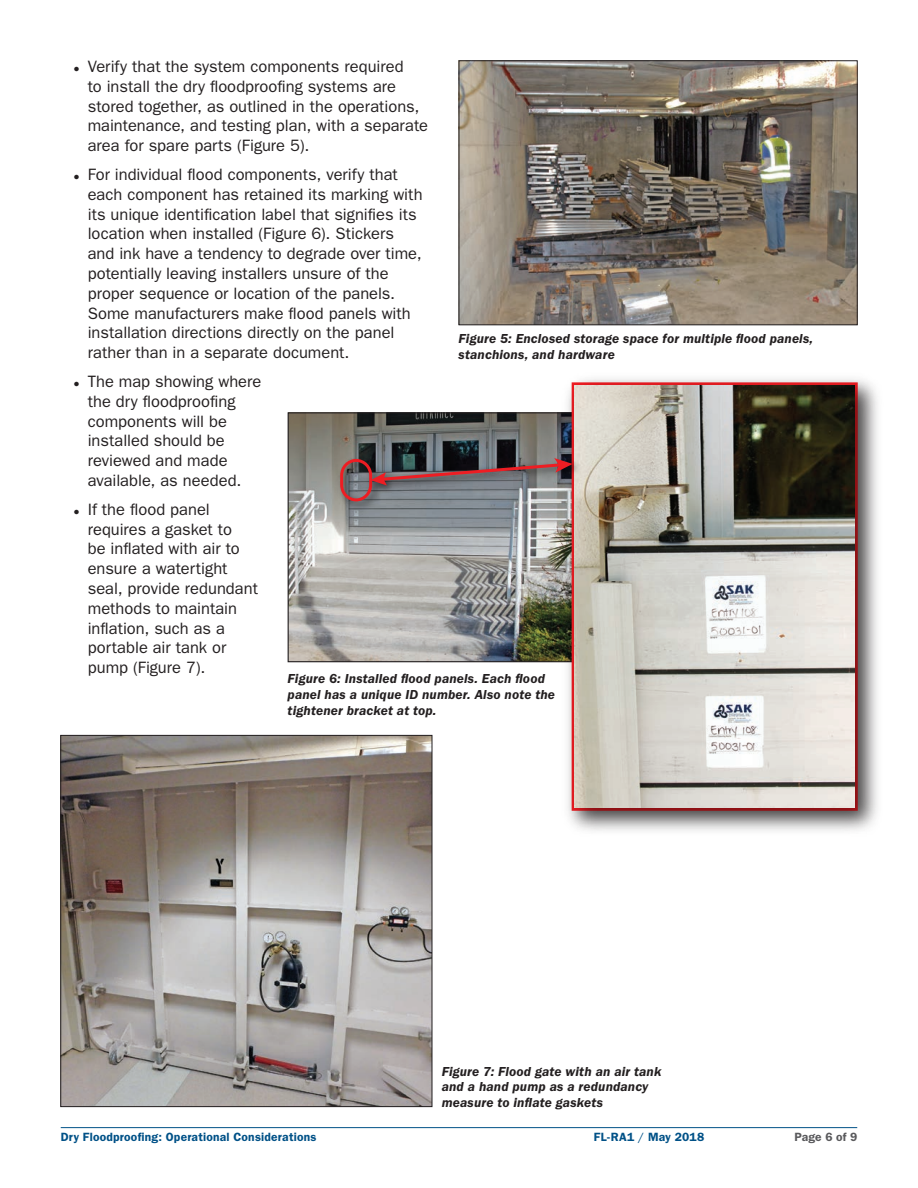
<style>
.page{position:relative;width:918px;height:1188px;background:#fff}
.page>*{position:absolute;margin:0;border:0;box-sizing:border-box;transform-origin:0 0}
.t1{font:16.5px/19.8px "ITC Franklin Gothic Std";color:#231f20}
.t2{font:italic 600 13.5px/15.8px "ITC Franklin Gothic Std";letter-spacing:.01em;color:#231f20}
.t3{font:600 12px "ITC Franklin Gothic Std";letter-spacing:.02em;color:#005187}
.t4{font:600 12px "ITC Franklin Gothic Std";letter-spacing:.01em;color:#5a5a5d}
.s1{font-family:"Commercial Pi BT";font-size:9px}
.s2{font-weight:400}
</style>
<div class="page">
<hr style="left:61px;top:1127px;width:796px;height:1px;background:#005187">
<img style="left:461px;top:62px;width:395px;height:261px">
<img style="left:290px;top:414px;width:266px;height:246px">
<img style="left:333px;top:452px;width:52px;height:62px">
<img style="left:559px;top:379px;width:319px;height:452px">
<img style="left:575px;top:385px;width:280px;height:423px">
<img style="left:364px;top:451px;width:222px;height:48px">
<svg style="left:339px;top:457px;width:234px;height:46px;background:#77676b"></svg>
<div style="left:459px;top:60px;width:399px;height:265px;border:1px solid #231f20"></div>
<img style="left:62px;top:737px;width:368px;height:368px">
<div style="left:60px;top:735px;width:372px;height:372px;border:1px solid #231f20"></div>
<p class="t1" style="left:88px;top:57px;width:342px;text-indent:-14px"><span class="s1">"</span> Verify that the system components required<br>to install the dry floodproofing systems are stored together, as outlined in the operations, maintenance, and testing plan, with a separate area for spare parts (Figure 5).</p>
<p class="t1" style="left:88px;top:165px;width:336px;text-indent:-14px"><span class="s1">"</span> For individual flood components, verify that each component has retained its marking with its unique identification label that signifies its location when installed (Figure 6). Stickers and ink have a tendency to degrade over time, potentially leaving installers unsure of the proper sequence or location of the panels.<br>Some manufacturers make flood panels with installation directions directly on the panel rather than in a separate document.</p>
<p class="t1" style="left:88px;top:372px;width:175px;text-indent:-14px"><span class="s1">"</span> The map showing where the dry floodproofing components will be installed should be reviewed and made available, as needed.</p>
<p class="t1" style="left:88px;top:499px;width:172px;text-indent:-14px"><span class="s1">"</span> If the flood panel requires a gasket to<br>be inflated with air to ensure a watertight seal, provide redundant methods to maintain inflation, such as a portable air tank or pump (Figure 7).</p>
<p class="t2" style="left:459px;top:331px;width:356px">Figure 5: Enclosed storage space for multiple flood panels, stanchions, and hardware</p>
<p class="t2" style="left:288px;top:671px;width:269px">Figure 6: Installed flood panels. Each flood panel has a unique ID number. Also note the tightener bracket at top.</p>
<p class="t2" style="left:442px;top:1063px;width:221px">Figure 7: Flood gate with an air tank and a hand pump as a redundancy measure to inflate gaskets</p>
<p class="t3" style="left:61px;top:1130px;width:257px">Dry Floodproofing: Operational Considerations</p>
<p class="t3" style="left:594px;top:1130px;width:112px">FL-RA1 <span class="s2">/</span> May 2018</p>
<p class="t4" style="left:794px;top:1130px;width:64px">Page 6 of 9</p>
</div>
